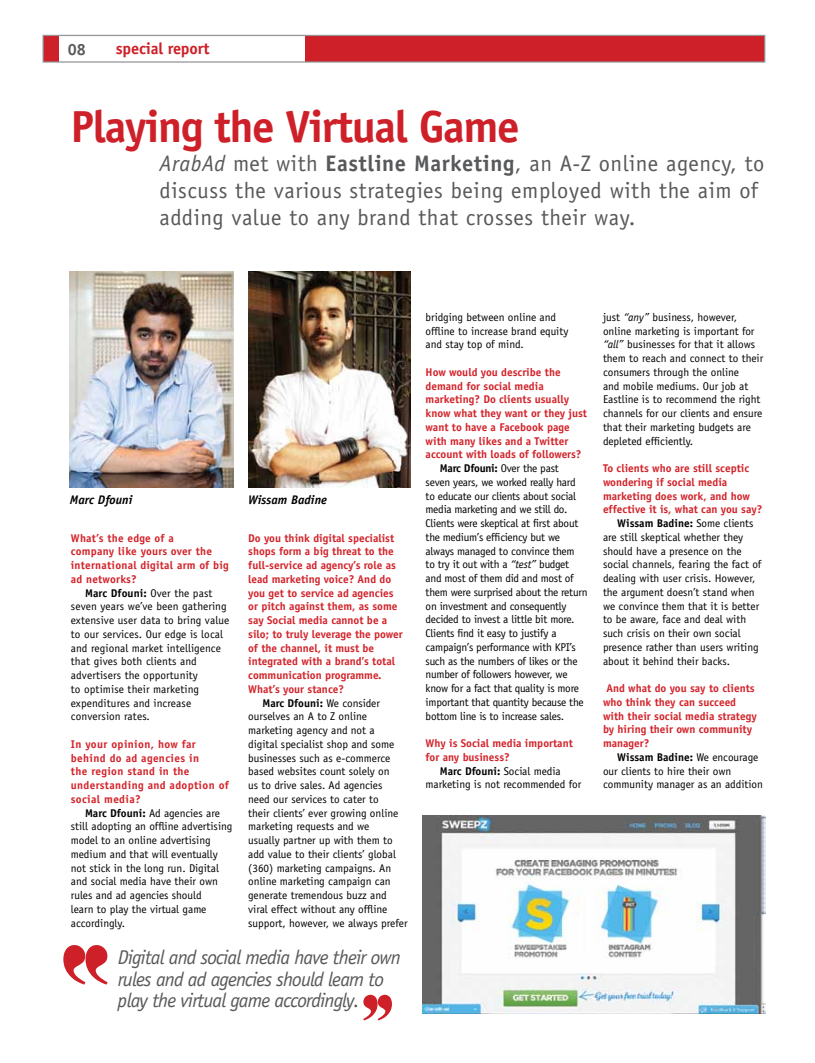
<style>
.page{position:relative;width:815px;height:1063px;background:#fff}
.page>*{position:absolute;margin:0;border:0;box-sizing:border-box;transform-origin:0 0}
.t1{font:700 45px "Officina Sans";letter-spacing:-.03em;color:#ce2028}
.t2{font:22.5px/27px "Officina Sans";letter-spacing:.025em;color:#58595b}
.t3{font:italic 20px/21.2px "Officina Sans";letter-spacing:-.04em;color:#58595b}
.t4{font:700 16.25px "Officina Sans";letter-spacing:-.01em;color:#ce2028}
.t5{font:700 16.25px "Officina Sans";color:#58595b}
.t6{font:italic 700 12.5px "Officina Sans";color:#000}
.t7{font:11.25px/13.8px "Officina Sans";color:#000}
.t8{font:700 11.25px/13.8px "Officina Sans";color:#d2232a}
.t9{font:11.25px "Officina Sans";letter-spacing:-.02em;color:#000}
.t10{font:700 11.25px/13.8px "Officina Sans";letter-spacing:.03em;color:#d2232a}
.t11{font:700 11.25px/13.8px "Officina Sans";letter-spacing:.02em;color:#d2232a}
.t12{font:700 11.25px "Officina Sans";color:#000}
.t13{font:700 11.25px "Officina Sans";letter-spacing:-.02em;color:#000}
.s1{font-style:italic}
.s2{font-weight:700}
.s3{font-weight:400}
</style>
<div class="page">
<div style="left:305px;top:35px;width:460px;height:27px;background:#ce2028"></div>
<div style="left:43px;top:36px;width:16px;height:26px;background:#ce2028"></div>
<div style="left:43px;top:35px;width:722px;height:28px;border:1px solid #939598"></div>
<img style="left:423px;top:815px;width:342px;height:198px">
<img style="left:248px;top:271px;width:163px;height:217px">
<img style="left:70px;top:271px;width:163px;height:217px">
<svg style="left:63px;top:945px;width:45px;height:40px"></svg>
<svg style="left:363px;top:995px;width:29px;height:25px"></svg>
<h3 class="t5" style="left:68px;top:40px;width:20px">08</h3>
<h3 class="t4" style="left:116px;top:39px;width:95px">special report</h3>
<h1 class="t1" style="left:71px;top:98px;width:450px">Playing the Virtual Game</h1>
<h2 class="t2" style="left:160px;top:150px;width:606px"><span class="s1">ArabAd</span> met with <span class="s2">Eastline Marketing</span>, an A-Z online agency, to discuss the various strategies being employed with the aim of adding value to any brand that crosses their way.</h2>
<p class="t6" style="left:70px;top:493px;width:64px">Marc Dfouni</p>
<p class="t6" style="left:248px;top:493px;width:80px">Wissam Badine</p>
<p class="t11" style="left:71px;top:531px;width:159px">What’s the edge of a<br>company like yours over the international digital arm of big ad networks?</p>
<p class="t7" style="left:71px;top:586px;width:160px;text-indent:14px"><span class="s2">Marc Dfouni:</span> Over the past seven years we’ve been gathering extensive user data to bring value to our services. Our edge is local and regional market intelligence that gives both clients and advertisers the opportunity<br>to optimise their marketing expenditures and increase conversion rates.</p>
<p class="t10" style="left:71px;top:737px;width:160px">In your opinion, how far behind do ad agencies in<br>the region stand in the understanding and adoption of social media?</p>
<p class="t7" style="left:71px;top:806px;width:163px;text-indent:14px"><span class="s2">Marc Dfouni:</span> Ad agencies are still adopting an offline advertising model to an online advertising medium and that will eventually not stick in the long run. Digital and social media have their own rules and ad agencies should<br>learn to play the virtual game accordingly.</p>
<p class="t8" style="left:248px;top:531px;width:148px">Do you think digital specialist</p>
<p class="t8" style="left:248px;top:544px;width:147px">shops form a big threat to the</p>
<p class="t8" style="left:248px;top:558px;width:149px">full-service ad agency’s role as</p>
<p class="t8" style="left:248px;top:572px;width:144px">lead marketing voice? And do</p>
<p class="t8" style="left:248px;top:586px;width:147px">you get to service ad agencies</p>
<p class="t8" style="left:248px;top:599px;width:151px">or pitch against them, as some</p>
<p class="t8" style="left:248px;top:613px;width:141px">say Social media cannot be a</p>
<p class="t8" style="left:248px;top:627px;width:156px">silo; to truly leverage the power</p>
<p class="t8" style="left:248px;top:641px;width:128px">of the channel, it must be</p>
<p class="t8" style="left:248px;top:654px;width:148px">integrated with a brand’s total</p>
<p class="t8" style="left:248px;top:668px;width:135px">communication programme.</p>
<p class="t8" style="left:248px;top:682px;width:97px">What’s your stance?</p>
<p class="t12" style="left:262px;top:696px;width:119px">Marc Dfouni: <span class="s3">We consider</span></p>
<p class="t7" style="left:248px;top:710px;width:120px">ourselves an A to Z online</p>
<p class="t7" style="left:248px;top:723px;width:128px">marketing agency and not a</p>
<p class="t7" style="left:248px;top:737px;width:148px">digital specialist shop and some</p>
<p class="t7" style="left:248px;top:751px;width:144px">businesses such as e-commerce</p>
<p class="t7" style="left:248px;top:765px;width:143px">based websites count solely on</p>
<p class="t7" style="left:248px;top:778px;width:136px">us to drive sales. Ad agencies</p>
<p class="t7" style="left:248px;top:792px;width:132px">need our services to cater to</p>
<p class="t7" style="left:248px;top:806px;width:152px">their clients’ ever growing online</p>
<p class="t7" style="left:248px;top:820px;width:123px">marketing requests and we</p>
<p class="t7" style="left:248px;top:833px;width:146px">usually partner up with them to</p>
<p class="t7" style="left:248px;top:847px;width:149px">add value to their clients’ global</p>
<p class="t7" style="left:248px;top:861px;width:144px">(360) marketing campaigns. An</p>
<p class="t7" style="left:248px;top:875px;width:144px">online marketing campaign can</p>
<p class="t7" style="left:248px;top:888px;width:140px">generate tremendous buzz and</p>
<p class="t7" style="left:248px;top:902px;width:141px">viral effect without any offline</p>
<p class="t7" style="left:248px;top:916px;width:161px">support, however, we always prefer</p>
<h3 class="t3" style="left:118px;top:947px;width:285px">Digital and social media have their own rules and ad agencies should learn to play the virtual game accordingly.</h3>
<p class="t7" style="left:426px;top:310px;width:144px">bridging between online and offline to increase brand equity and stay top of mind.</p>
<p class="t8" style="left:426px;top:365px;width:137px">How would you describe the</p>
<p class="t8" style="left:426px;top:379px;width:120px">demand for social media</p>
<p class="t8" style="left:426px;top:393px;width:145px">marketing? Do clients usually</p>
<p class="t8" style="left:426px;top:406px;width:163px">know what they want or they just</p>
<p class="t8" style="left:426px;top:420px;width:146px">want to have a Facebook page</p>
<p class="t8" style="left:426px;top:434px;width:144px">with many likes and a Twitter</p>
<p class="t8" style="left:426px;top:448px;width:157px">account with loads of followers?</p>
<p class="t13" style="left:440px;top:461px;width:120px">Marc Dfouni: <span class="s3">Over the past</span></p>
<p class="t9" style="left:426px;top:476px;width:152px">seven years, we worked really hard</p>
<p class="t9" style="left:426px;top:489px;width:152px">to educate our clients about social</p>
<p class="t9" style="left:426px;top:503px;width:144px">media marketing and we still do.</p>
<p class="t9" style="left:426px;top:517px;width:154px">Clients were skeptical at first about</p>
<p class="t9" style="left:426px;top:531px;width:136px">the medium’s efficiency but we</p>
<p class="t9" style="left:426px;top:544px;width:151px">always managed to convince them</p>
<p class="t9" style="left:426px;top:558px;width:145px">to try it out with a <span class="s1">“test”</span> budget</p>
<p class="t9" style="left:426px;top:572px;width:150px">and most of them did and most of</p>
<p class="t9" style="left:426px;top:586px;width:163px">them were surprised about the return</p>
<p class="t9" style="left:426px;top:599px;width:143px">on investment and consequently</p>
<p class="t9" style="left:426px;top:613px;width:150px">decided to invest a little bit more.</p>
<p class="t9" style="left:426px;top:627px;width:132px">Clients find it easy to justify a</p>
<p class="t9" style="left:426px;top:641px;width:152px">campaign’s performance with KPI’s</p>
<p class="t9" style="left:426px;top:654px;width:153px">such as the numbers of likes or the</p>
<p class="t9" style="left:426px;top:668px;width:144px">number of followers however, we</p>
<p class="t9" style="left:426px;top:682px;width:155px">know for a fact that quality is more</p>
<p class="t9" style="left:426px;top:696px;width:160px">important that quantity because the</p>
<p class="t9" style="left:426px;top:709px;width:140px">bottom line is to increase sales.</p>
<p class="t8" style="left:426px;top:736px;width:149px">Why is Social media important for any business?</p>
<p class="t7" style="left:426px;top:764px;width:157px;text-align:center"><span class="s2">Marc Dfouni:</span> Social media marketing is not recommended for</p>
<p class="t7" style="left:603px;top:310px;width:162px">just <span class="s1">“any”</span> business, however, online marketing is important for <span class="s1">“all”</span> businesses for that it allows them to reach and connect to their consumers through the online<br>and mobile mediums. Our job at<br>Eastline is to recommend the right channels for our clients and ensure that their marketing budgets are depleted efficiently.</p>
<p class="t8" style="left:603px;top:461px;width:148px">To clients who are still sceptic</p>
<p class="t8" style="left:603px;top:475px;width:126px">wondering if social media</p>
<p class="t8" style="left:603px;top:489px;width:148px">marketing does work, and how</p>
<p class="t8" style="left:603px;top:503px;width:161px">effective it is, what can you say?</p>
<p class="t12" style="left:617px;top:516px;width:138px">Wissam Badine: <span class="s3">Some clients</span></p>
<p class="t7" style="left:603px;top:530px;width:142px">are still skeptical whether they</p>
<p class="t7" style="left:603px;top:544px;width:140px">should have a presence on the</p>
<p class="t7" style="left:603px;top:558px;width:160px">social channels, fearing the fact of</p>
<p class="t7" style="left:603px;top:571px;width:154px">dealing with user crisis. However,</p>
<p class="t7" style="left:603px;top:585px;width:153px">the argument doesn’t stand when</p>
<p class="t7" style="left:603px;top:599px;width:158px">we convince them that it is better</p>
<p class="t7" style="left:603px;top:613px;width:145px">to be aware, face and deal with</p>
<p class="t7" style="left:603px;top:626px;width:139px">such crisis on their own social</p>
<p class="t7" style="left:603px;top:640px;width:157px">presence rather than users writing</p>
<p class="t7" style="left:603px;top:654px;width:129px">about it behind their backs.</p>
<p class="t8" style="left:603px;top:681px;width:155px">And what do you say to clients who think they can succeed with their social media strategy by hiring their own community manager?</p>
<p class="t7" style="left:603px;top:750px;width:161px;text-indent:14px"><span class="s2">Wissam Badine:</span> We encourage our clients to hire their own community manager as an addition</p>
</div>
